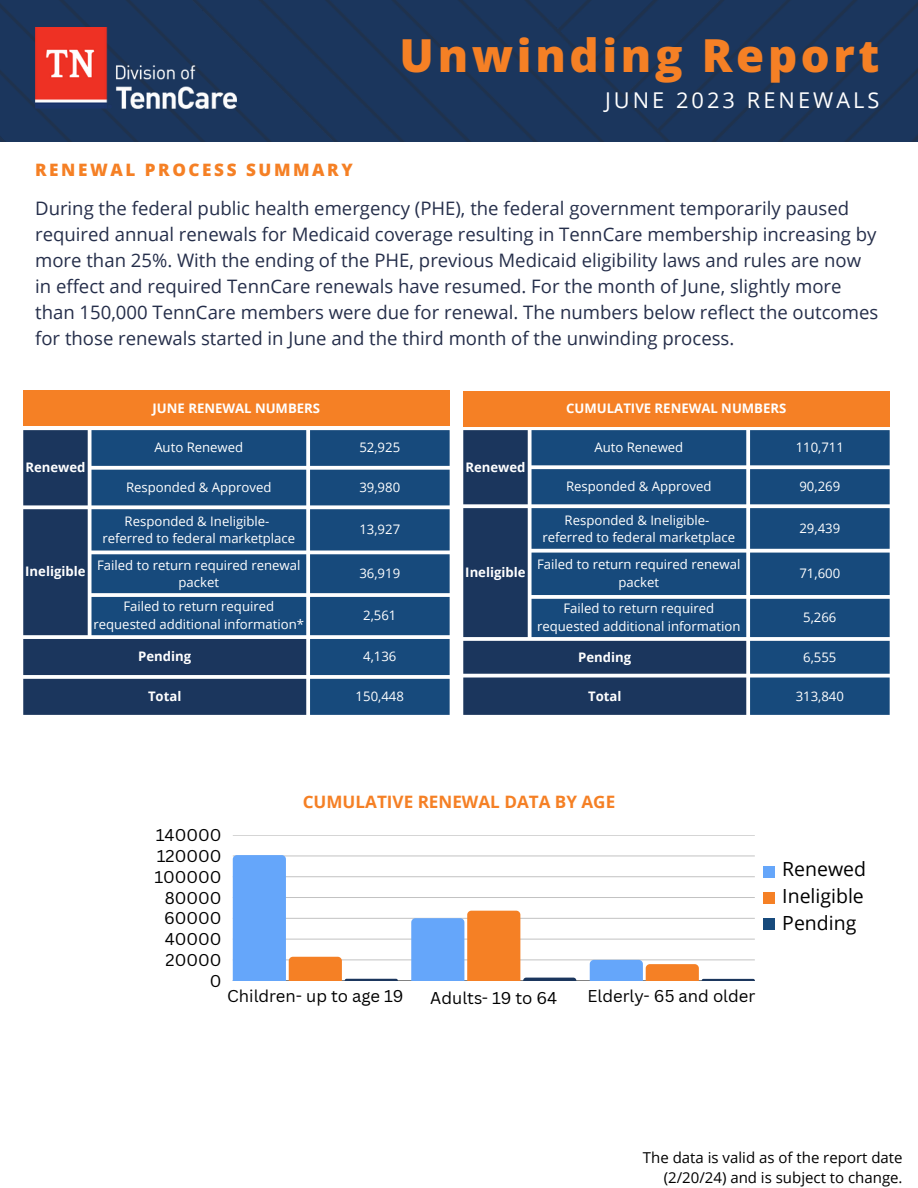
<style>
.page{position:relative;width:918px;height:1188px;background:#fff}
.page>*{position:absolute;margin:0;border:0;box-sizing:border-box;transform-origin:0 0}
.t1{font:800 45.6px "Open Sans";letter-spacing:.08em;color:#f58025}
.t2{font:21.75px "Open Sans";letter-spacing:.14em;color:#fff}
.t3{font:19.5px/27px "Open Sans";color:#000;text-align:justify}
.t4{font:18.6px/25.8px "Open Sans";color:#252e4a}
.t5{font:700 17.1px "Open Sans";color:#f58025}
.t6{font:800 17.1px "Open Sans";letter-spacing:.15em;color:#f58025}
.t7{font:16.65px "Canva Sans";color:#000}
.t8{font:15px/20.2px "Open Sans";color:#000;text-align:right}
.t9{font:13.2px/17.5px "Open Sans";color:#fff;text-align:center}
.t10{font:700 13.2px "Open Sans";color:#fff}
</style>
<div class="page">
<div style="left:0;top:0;width:918px;height:142px;background:#1b365d"></div>
<img style="left:35px;top:27px;width:202px;height:81px">
<div style="left:23px;top:391px;width:427px;height:35px;background:#f58025"></div>
<svg style="left:23px;top:430px;width:69px;height:285px;fill:#1b365d"></svg>
<svg style="left:92px;top:430px;width:358px;height:285px;fill:#174a7c"></svg>
<div style="left:463px;top:391px;width:427px;height:35px;background:#f58025"></div>
<svg style="left:463px;top:430px;width:69px;height:285px;fill:#1b365d"></svg>
<svg style="left:532px;top:430px;width:358px;height:285px;fill:#174a7c"></svg>
<hr style="left:233px;top:960px;width:522px;height:1px;background:#000">
<hr style="left:233px;top:939px;width:522px;height:1px;background:#000">
<hr style="left:233px;top:918px;width:522px;height:1px;background:#000">
<hr style="left:233px;top:897px;width:522px;height:1px;background:#000">
<hr style="left:233px;top:876px;width:522px;height:1px;background:#000">
<hr style="left:233px;top:856px;width:522px;height:1px;background:#000">
<hr style="left:233px;top:835px;width:522px;height:1px;background:#000">
<hr style="left:233px;top:980px;width:522px;height:1px;background:#000">
<svg style="left:233px;top:855px;width:165px;height:126px"></svg>
<svg style="left:411px;top:911px;width:165px;height:70px"></svg>
<svg style="left:590px;top:960px;width:165px;height:21px"></svg>
<div style="left:763px;top:866px;width:11px;height:11px;background:#65a6fa"></div>
<div style="left:763px;top:892px;width:11px;height:12px;background:#f58025"></div>
<div style="left:763px;top:919px;width:11px;height:11px;background:#174a7c"></div>
<p class="t1" style="left:400px;top:23px;width:481px">Unwinding Report</p>
<p class="t6" style="left:35px;top:158px;width:319px">RENEWAL PROCESS SUMMARY</p>
<p class="t2" style="left:605px;top:85px;width:276px">JUNE 2023 RENEWALS</p>
<p class="t4" style="left:35px;top:195px;width:845px">During the federal public health emergency (PHE), the federal government temporarily paused required annual renewals for Medicaid coverage resulting in TennCare membership increasing by more than 25%. With the ending of the PHE, previous Medicaid eligibility laws and rules are now in effect and required TennCare renewals have resumed. For the month of June, slightly more than 150,000 TennCare members were due for renewal. The numbers below reflect the outcomes for those renewals started in June and the third month of the unwinding process.</p>
<h1 class="t10" style="left:153px;top:398px;width:169px">JUNE RENEWAL NUMBERS</h1>
<h2 class="t10" style="left:25px;top:458px;width:62px">Renewed</h2>
<p class="t10" style="left:25px;top:562px;width:62px">Ineligible</p>
<h4 class="t9" style="left:154px;top:438px;width:90px">Auto Renewed</h4>
<h3 class="t9" style="left:359px;top:438px;width:42px">52,925</h3>
<p class="t9" style="left:126px;top:478px;width:147px">Responded &amp; Approved</p>
<p class="t9" style="left:359px;top:478px;width:42px">39,980</p>
<p class="t9" style="left:125px;top:512px;width:146px">Responded &amp; Ineligible-</p>
<p class="t9" style="left:102px;top:529px;width:194px">referred to federal marketplace</p>
<p class="t9" style="left:359px;top:521px;width:42px">13,927</p>
<p class="t9" style="left:97px;top:556px;width:205px">Failed to return required renewal packet</p>
<p class="t9" style="left:359px;top:565px;width:42px">36,919</p>
<p class="t9" style="left:93px;top:597px;width:212px">Failed to return required requested additional information*</p>
<p class="t9" style="left:363px;top:606px;width:35px">2,561</p>
<p class="t10" style="left:138px;top:647px;width:55px">Pending</p>
<p class="t9" style="left:363px;top:647px;width:35px">4,136</p>
<p class="t10" style="left:148px;top:687px;width:35px">Total</p>
<p class="t9" style="left:356px;top:687px;width:50px">150,448</p>
<p class="t10" style="left:465px;top:458px;width:62px">Renewed</p>
<p class="t10" style="left:465px;top:563px;width:62px">Ineligible</p>
<p class="t10" style="left:566px;top:399px;width:222px">CUMULATIVE RENEWAL NUMBERS</p>
<p class="t9" style="left:594px;top:438px;width:90px">Auto Renewed</p>
<p class="t9" style="left:796px;top:438px;width:50px">110,711</p>
<p class="t9" style="left:566px;top:477px;width:147px">Responded &amp; Approved</p>
<p class="t9" style="left:799px;top:477px;width:42px">90,269</p>
<p class="t9" style="left:565px;top:511px;width:146px">Responded &amp; Ineligible-</p>
<p class="t9" style="left:542px;top:528px;width:194px">referred to federal marketplace</p>
<p class="t9" style="left:799px;top:519px;width:42px">29,439</p>
<p class="t9" style="left:537px;top:555px;width:205px">Failed to return required renewal packet</p>
<p class="t9" style="left:799px;top:564px;width:42px">71,600</p>
<p class="t9" style="left:537px;top:599px;width:205px">Failed to return required requested additional information</p>
<p class="t9" style="left:803px;top:608px;width:35px">5,266</p>
<p class="t10" style="left:578px;top:648px;width:55px">Pending</p>
<p class="t9" style="left:803px;top:648px;width:35px">6,555</p>
<p class="t10" style="left:588px;top:686px;width:35px">Total</p>
<p class="t9" style="left:796px;top:687px;width:50px">313,840</p>
<h4 class="t5" style="left:303px;top:790px;width:314px">CUMULATIVE RENEWAL DATA BY AGE</h4>
<p class="t7" style="left:156px;top:823px;width:67px">140000</p>
<p class="t7" style="left:157px;top:844px;width:66px">120000</p>
<p class="t7" style="left:155px;top:865px;width:69px">100000</p>
<p class="t7" style="left:165px;top:886px;width:58px">80000</p>
<p class="t7" style="left:164px;top:907px;width:59px">60000</p>
<p class="t7" style="left:165px;top:927px;width:58px">40000</p>
<p class="t7" style="left:166px;top:948px;width:57px">20000</p>
<p class="t7" style="left:210px;top:969px;width:13px">0</p>
<p class="t7" style="left:227px;top:984px;width:178px">Children- up to age 19</p>
<p class="t7" style="left:430px;top:986px;width:129px">Adults- 19 to 64</p>
<p class="t7" style="left:588px;top:984px;width:169px">Elderly- 65 and older</p>
<p class="t3" style="left:782px;top:855px;width:85px">Renewed Ineligible Pending</p>
<h3 class="t8" style="left:643px;top:1147px;width:261px">The data is valid as of the report date (2/20/24) and is subject to change.</h3>
</div>
